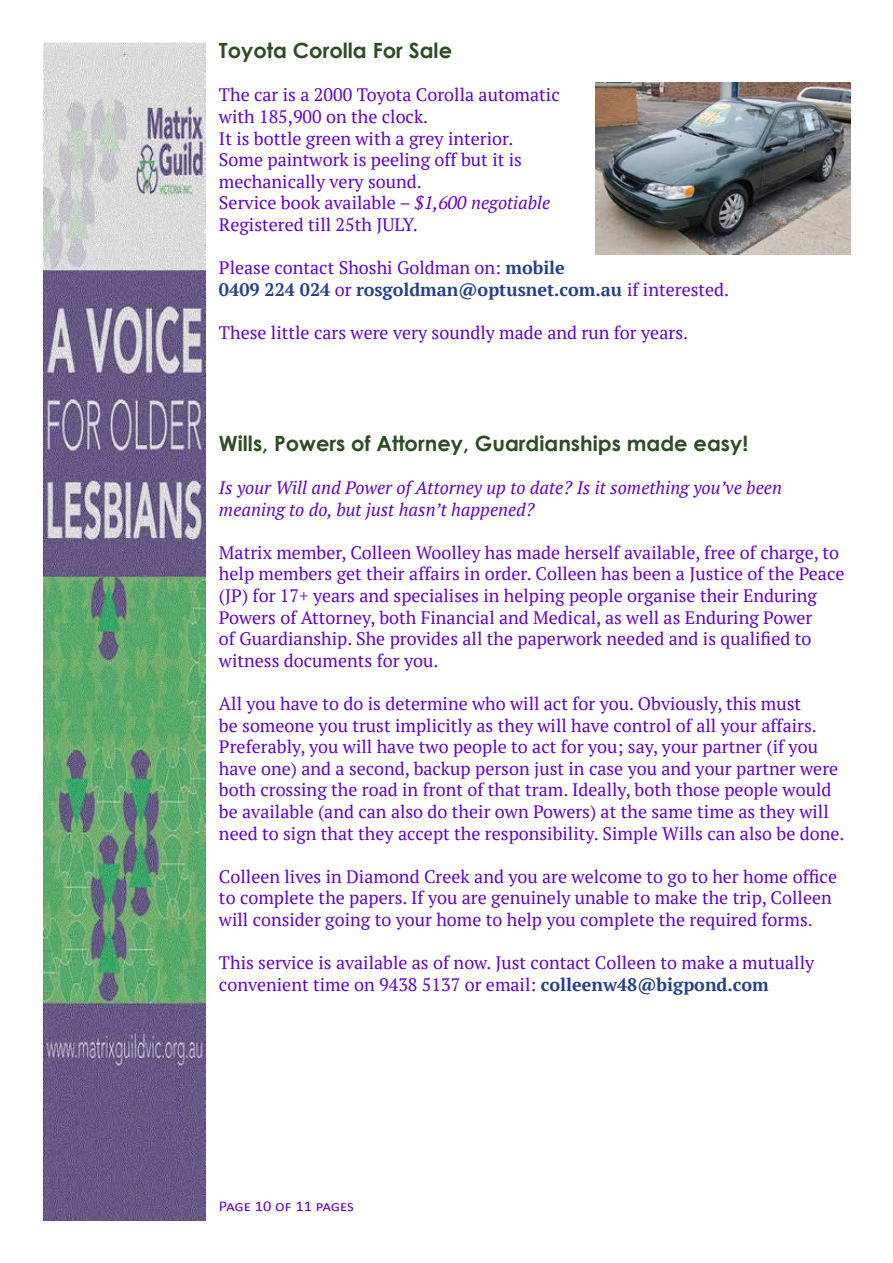
<style>
.page{position:relative;width:893px;height:1263px;background:#fff}
.page>*{position:absolute;margin:0;border:0;box-sizing:border-box;transform-origin:0 0}
.t1{font:700 21px "Century Gothic";color:#2d4d23}
.t2{font:18px/21.6px "PT Serif";color:#6500cf}
.t3{font:italic 18px/21.6px "PT Serif";color:#6500cf}
.t4{font:15px "Calibri";letter-spacing:-.005em;color:#6500cf;scale:1.1 1}
.s1{font-style:italic}
.s2{font-weight:700;color:#25408f}
</style>
<div class="page">
<img style="left:44px;top:43px;width:162px;height:1177px">
<img style="left:595px;top:83px;width:255px;height:172px">
<p class="t1" style="left:219px;top:35px;width:235px">Toyota Corolla For Sale</p>
<p class="t2" style="left:219px;top:84px;width:342px">The car is a 2000 Toyota Corolla automatic with 185,900 on the clock.<br>It is bottle green with a grey interior.<br>Some paintwork is peeling off but it is mechanically very sound.<br>Service book available – <span class="s1">$1,600 negotiable </span>Registered till 25th JULY.</p>
<p class="t2" style="left:219px;top:257px;width:512px">Please contact Shoshi Goldman on: <span class="s2">mobile<br>0409 224 024</span> or <span class="s2">rosgoldman@optusnet.com.au</span> if interested.</p>
<p class="t2" style="left:219px;top:322px;width:471px">These little cars were very soundly made and run for years.</p>
<p class="t1" style="left:219px;top:427px;width:531px">Wills, Powers of Attorney, Guardianships made easy!</p>
<p class="t3" style="left:219px;top:477px;width:564px">Is your Will and Power of Attorney up to date? Is it something you’ve been meaning to do, but just hasn’t happened?</p>
<p class="t2" style="left:219px;top:541px;width:627px">Matrix member, Colleen Woolley has made herself available, free of charge, to help members get their affairs in order. Colleen has been a Justice of the Peace (JP) for 17+ years and specialises in helping people organise their Enduring Powers of Attorney, both Financial and Medical, as well as Enduring Power<br>of Guardianship. She provides all the paperwork needed and is qualified to witness documents for you.</p>
<p class="t2" style="left:219px;top:693px;width:627px">All you have to do is determine who will act for you. Obviously, this must<br>be someone you trust implicitly as they will have control of all your affairs.<br>Preferably, you will have two people to act for you; say, your partner (if you have one) and a second, backup person just in case you and your partner were both crossing the road in front of that tram. Ideally, both those people would be available (and can also do their own Powers) at the same time as they will need to sign that they accept the responsibility. Simple Wills can also be done.</p>
<p class="t2" style="left:219px;top:865px;width:620px">Colleen lives in Diamond Creek and you are welcome to go to her home office to complete the papers. If you are genuinely unable to make the trip, Colleen will consider going to your home to help you complete the required forms.</p>
<p class="t2" style="left:219px;top:952px;width:597px">This service is available as of now. Just contact Colleen to make a mutually convenient time on 9438 5137 or email: <span class="s2">colleenw48@bigpond.com</span></p>
<p class="t4" style="left:219px;top:1197px;width:124px">Page 10 of 11 pages</p>
</div>
